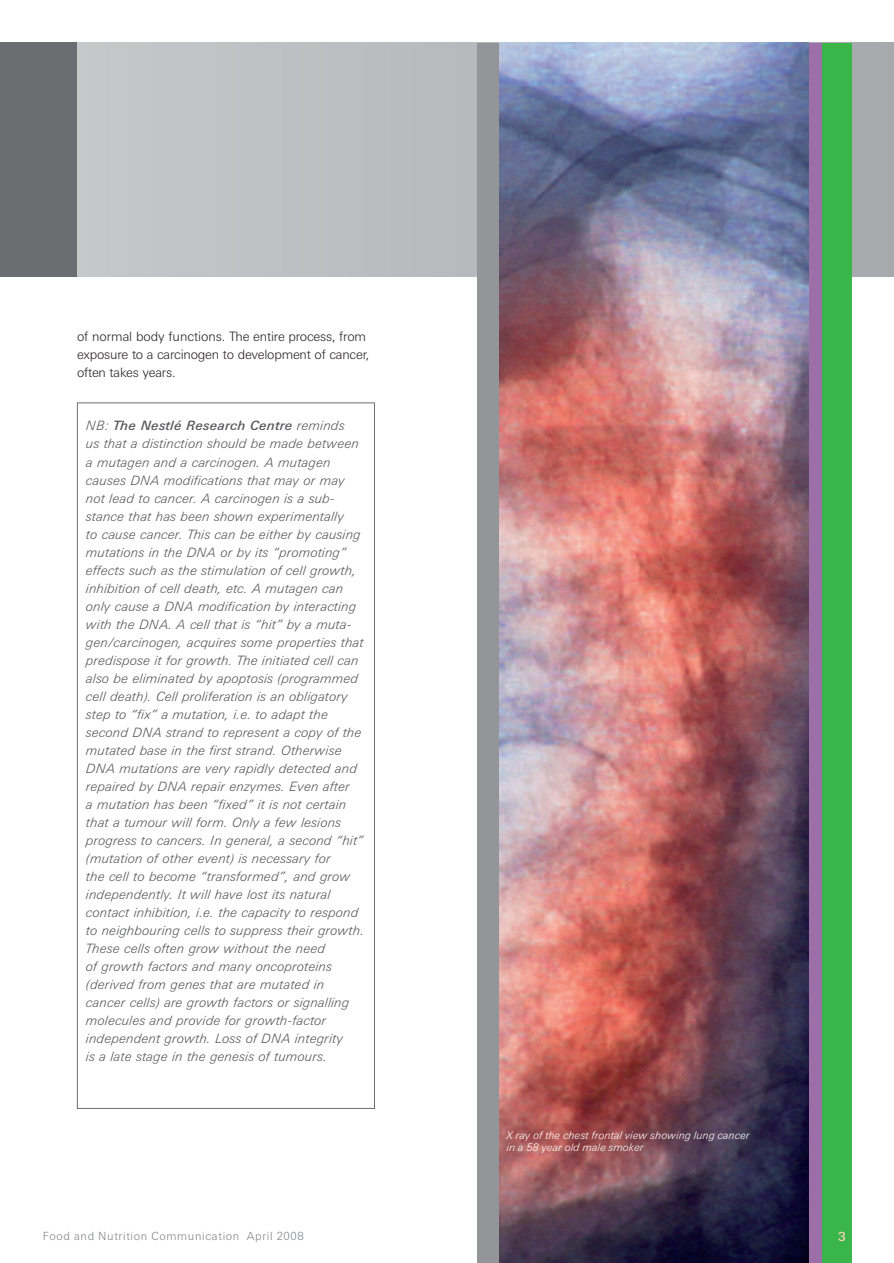
<style>
.page{position:relative;width:894px;height:1263px;background:#fff}
.page>*{position:absolute;margin:0;border:0;box-sizing:border-box;transform-origin:0 0}
.t1{font:italic 300 12.9px/18px "LT Univers Basic";letter-spacing:.02em;color:#57585a}
.t2{font:300 12.9px/18px "LT Univers Basic";letter-spacing:-.015em;color:#231f20}
.t3{font:500 12.6px "LT Univers Basic";color:#fcd3ba}
.t4{font:300 11.25px "LT Univers Basic";letter-spacing:.055em;color:#808285}
.t5{font:italic 300 10.5px/12px "LT Univers Basic";letter-spacing:.02em;color:#fff}
.s1{font-weight:500}
</style>
<div class="page">
<img style="left:0;top:42px;width:893px;height:1220px">
<p class="t2" style="left:77px;top:328px;width:294px">of normal body functions. The entire process, from exposure to a carcinogen to development of cancer, often takes years.</p>
<p class="t1" style="left:86px;top:418px;width:279px">NB: <span class="s1">The Nestlé Research Centre</span> reminds<br>us that a distinction should be made between a mutagen and a carcinogen. A mutagen causes DNA modifications that may or may not lead to cancer. A carcinogen is a sub&shy;stance that has been shown experimentally<br>to cause cancer. This can be either by causing mutations in the DNA or by its “promoting” effects such as the stimulation of cell growth, inhibition of cell death, etc. A mutagen can only cause a DNA modification by interacting with the DNA. A cell that is “hit” by a muta&shy;gen/carcinogen, acquires some properties that predispose it for growth. The initiated cell can also be eliminated by apoptosis (programmed cell death). Cell proliferation is an obligatory step to “fix” a mutation, i.e. to adapt the second DNA strand to represent a copy of the mutated base in the first strand. Otherwise DNA mutations are very rapidly detected and repaired by DNA repair enzymes. Even after<br>a mutation has been “fixed” it is not certain that a tumour will form. Only a few lesions progress to cancers. In general, a second “hit” (mutation of other event) is necessary for<br>the cell to become “transformed”, and grow independently. It will have lost its natural contact inhibition, i.e. the capacity to respond to neighbouring cells to suppress their growth.<br>These cells often grow without the need<br>of growth factors and many oncoproteins (derived from genes that are mutated in cancer cells) are growth factors or signalling molecules and provide for growth-factor independent growth. Loss of DNA integrity<br>is a late stage in the genesis of tumours.</p>
<p class="t4" style="left:43px;top:1231px;width:262px">Food and Nutrition Communication April 2008</p>
<p class="t5" style="left:506px;top:1129px;width:244px">X ray of the chest frontal view showing lung cancer in a 58 year old male smoker</p>
<p class="t3" style="left:837px;top:1231px;width:9px">3</p>
</div>
